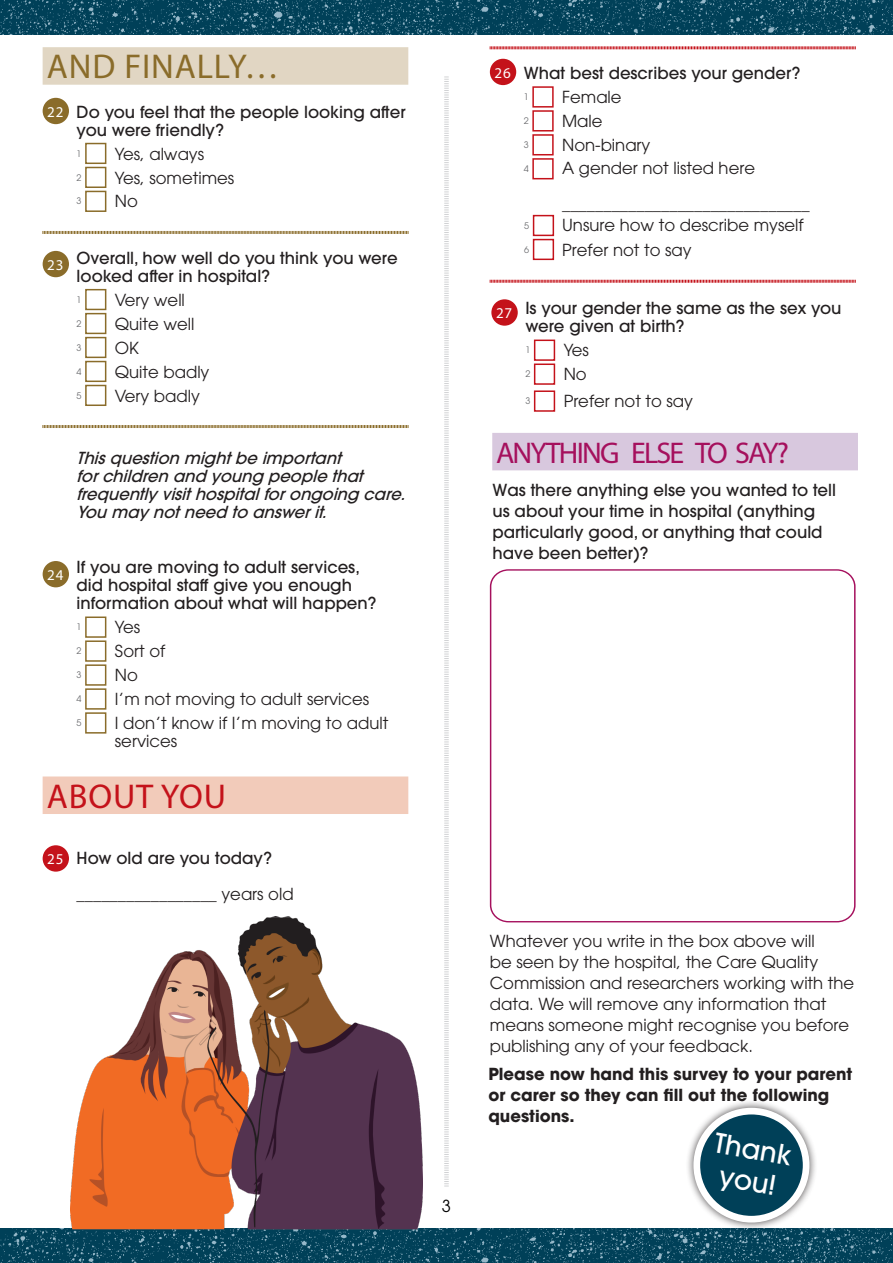
<style>
.page{position:relative;width:893px;height:1263px;background:#fff}
.page>*{position:absolute;margin:0;border:0;box-sizing:border-box;transform-origin:0 0}
.children_questions_m{font:500 35.7px/31.3px "ITC Avant Garde Std";color:#fff;text-align:center}
.A_head{font:34.5px "Myriad Pro";letter-spacing:.025em;color:#8a6c2a}
.A_head-2{font:34.5px "Myriad Pro";letter-spacing:.025em;color:#c4121a}
.A_head-3{font:30px "Myriad Pro";letter-spacing:-.06em;color:#a5105d}
.children_questions_m-2{font:500 27px/31.3px "ITC Avant Garde Std";color:#fff;text-align:center}
.children_questions_m-3{font:500 16.5px/18px "ITC Avant Garde Std";color:#231f20}
.children_questions_s{font:16.5px/23.5px "ITC Avant Garde Std";color:#231f20}
.children_questions_m-4{font:16.5px/21px "ITC Avant Garde Std";color:#231f20}
.children_questions_m-5{font:italic 500 16.5px/18px "ITC Avant Garde Std";color:#231f20}
.children_questions_m-6{font:700 16.5px/21px "ITC Avant Garde Std";color:#231f20}
.children_questions_s-2{font:500 16.5px "ITC Avant Garde Std";color:#231f20}
.question_number{font:16.5px "ITC Avant Garde Std";color:#000}
.question_number-2{font:15px "Myriad Pro";letter-spacing:.05em;color:#fff}
.children_questions_s-3{font:9px "ITC Avant Garde Std";color:#6c6d70}
</style>
<div class="page">
<img style="left:0;top:0;width:893px;height:34px">
<img style="left:0;top:1229px;width:893px;height:34px">
<svg style="left:444px;top:76px;width:5px;height:1111px"></svg>
<div style="left:43px;top:47px;width:365px;height:38px;background:#e1d6c3"></div>
<svg style="left:42px;top:231px;width:367px;height:3px"></svg>
<svg style="left:42px;top:425px;width:367px;height:3px"></svg>
<div style="left:43px;top:776px;width:365px;height:38px;background:#f2cbba"></div>
<div style="left:85px;top:143px;width:21px;height:21px;background:#fff;border:2px solid #8a6c2a"></div>
<div style="left:85px;top:167px;width:21px;height:21px;background:#fff;border:2px solid #8a6c2a"></div>
<div style="left:85px;top:191px;width:21px;height:21px;background:#fff;border:2px solid #8a6c2a"></div>
<div style="left:85px;top:289px;width:21px;height:21px;background:#fff;border:2px solid #8a6c2a"></div>
<div style="left:85px;top:313px;width:21px;height:21px;background:#fff;border:2px solid #8a6c2a"></div>
<div style="left:85px;top:337px;width:21px;height:21px;background:#fff;border:2px solid #8a6c2a"></div>
<div style="left:85px;top:361px;width:21px;height:21px;background:#fff;border:2px solid #8a6c2a"></div>
<div style="left:85px;top:385px;width:21px;height:21px;background:#fff;border:2px solid #8a6c2a"></div>
<div style="left:85px;top:616px;width:21px;height:22px;background:#fff;border:2px solid #8a6c2a"></div>
<div style="left:85px;top:640px;width:21px;height:22px;background:#fff;border:2px solid #8a6c2a"></div>
<div style="left:85px;top:664px;width:21px;height:22px;background:#fff;border:2px solid #8a6c2a"></div>
<div style="left:85px;top:688px;width:21px;height:22px;background:#fff;border:2px solid #8a6c2a"></div>
<div style="left:85px;top:712px;width:21px;height:22px;background:#fff;border:2px solid #8a6c2a"></div>
<div style="left:43px;top:561px;width:26px;height:26px;background:#8a6c2a;border-radius:50%"></div>
<div style="left:43px;top:845px;width:26px;height:27px;background:#c4121a;border-radius:50%"></div>
<div style="left:43px;top:98px;width:26px;height:26px;background:#8a6c2a;border-radius:50%"></div>
<div style="left:43px;top:251px;width:26px;height:26px;background:#8a6c2a;border-radius:50%"></div>
<div style="left:492px;top:433px;width:366px;height:37px;background:#d8c8de"></div>
<div style="left:490px;top:569px;width:365px;height:353px;border:1px solid #a5105d;border-radius:17px"></div>
<div style="left:685px;top:1099px;width:132px;height:132px;background:#231f20;opacity:.75"></div>
<div style="left:697px;top:1111px;width:109px;height:108px;background:#004058;border-radius:50%"></div>
<div style="left:693px;top:1108px;width:116px;height:114px;border:7px solid #fff;border-radius:50%"></div>
<svg style="left:490px;top:46px;width:366px;height:4px"></svg>
<svg style="left:490px;top:279px;width:366px;height:4px"></svg>
<div style="left:490px;top:59px;width:26px;height:26px;background:#c4121a;border-radius:50%"></div>
<div style="left:532px;top:86px;width:22px;height:22px;background:#fff;border:2px solid #c4121a"></div>
<div style="left:532px;top:110px;width:22px;height:22px;background:#fff;border:2px solid #c4121a"></div>
<div style="left:532px;top:134px;width:22px;height:21px;background:#fff;border:2px solid #c4121a"></div>
<div style="left:532px;top:158px;width:22px;height:21px;background:#fff;border:2px solid #c4121a"></div>
<div style="left:533px;top:215px;width:21px;height:21px;background:#fff;border:2px solid #c4121a"></div>
<div style="left:533px;top:239px;width:21px;height:21px;background:#fff;border:2px solid #c4121a"></div>
<div style="left:534px;top:340px;width:21px;height:21px;background:#fff;border:2px solid #c4121a"></div>
<div style="left:534px;top:363px;width:21px;height:22px;background:#fff;border:2px solid #c4121a"></div>
<div style="left:534px;top:390px;width:21px;height:22px;background:#fff;border:2px solid #c4121a"></div>
<div style="left:491px;top:299px;width:27px;height:27px;background:#c4121a;border-radius:50%"></div>
<img style="left:71px;top:916px;width:351px;height:314px">
<p class="A_head" style="left:47px;top:45px;width:234px">AND FINALLY…</p>
<p class="children_questions_m-3" style="left:77px;top:102px;width:330px">Do you feel that the people looking after you were friendly?</p>
<p class="children_questions_s-3" style="left:77px;top:148px;width:6px">1</p>
<p class="children_questions_s" style="left:115px;top:142px;width:91px">Yes, always</p>
<p class="children_questions_s-3" style="left:77px;top:172px;width:6px">2</p>
<p class="children_questions_s" style="left:115px;top:165px;width:121px">Yes, sometimes</p>
<p class="children_questions_s-3" style="left:77px;top:196px;width:6px">3</p>
<p class="children_questions_s" style="left:115px;top:189px;width:25px">No</p>
<p class="question_number-2" style="left:47px;top:102px;width:18px">22</p>
<p class="question_number-2" style="left:47px;top:255px;width:18px">23</p>
<p class="children_questions_m-3" style="left:77px;top:249px;width:322px">Overall, how well do you think you were looked after in hospital?</p>
<p class="children_questions_s-3" style="left:77px;top:294px;width:6px">1</p>
<p class="children_questions_s" style="left:115px;top:288px;width:72px">Very well</p>
<p class="children_questions_s-3" style="left:77px;top:318px;width:6px">2</p>
<p class="children_questions_s" style="left:115px;top:312px;width:81px">Quite well</p>
<p class="children_questions_s-3" style="left:77px;top:342px;width:6px">3</p>
<p class="children_questions_s" style="left:115px;top:336px;width:26px">OK</p>
<p class="children_questions_s-3" style="left:77px;top:366px;width:6px">4</p>
<p class="children_questions_s" style="left:115px;top:359px;width:96px">Quite badly</p>
<p class="children_questions_s-3" style="left:77px;top:390px;width:6px">5</p>
<p class="children_questions_s" style="left:115px;top:383px;width:86px">Very badly</p>
<p class="children_questions_m-5" style="left:77px;top:449px;width:335px">Thisquestionmightbe important forchildrenand young people that frequentlyvisithospitalforongoing care.<br>Youmaynotneed to answerit.</p>
<p class="children_questions_m-3" style="left:77px;top:558px;width:301px">If you are moving to adult services, did hospital staff give you enough information about what will happen?</p>
<p class="children_questions_s-3" style="left:77px;top:621px;width:6px">1</p>
<p class="children_questions_s" style="left:115px;top:615px;width:27px">Yes</p>
<p class="children_questions_s-3" style="left:77px;top:645px;width:6px">2</p>
<p class="children_questions_s" style="left:115px;top:639px;width:52px">Sort of</p>
<p class="children_questions_s-3" style="left:77px;top:669px;width:6px">3</p>
<p class="children_questions_s" style="left:115px;top:663px;width:25px">No</p>
<p class="children_questions_s-3" style="left:77px;top:693px;width:6px">4</p>
<p class="children_questions_s" style="left:115px;top:687px;width:256px">I’m not moving to adult services</p>
<p class="children_questions_s-3" style="left:77px;top:717px;width:6px">5</p>
<p class="children_questions_s" style="left:115px;top:714px;width:275px;line-height:18px">I don’t know if I’m moving to adult services</p>
<p class="A_head-2" style="left:47px;top:775px;width:181px">ABOUT YOU</p>
<p class="question_number-2" style="left:47px;top:565px;width:18px">24</p>
<p class="question_number-2" style="left:47px;top:850px;width:18px">25</p>
<p class="children_questions_s-2" style="left:77px;top:847px;width:197px">How old are you today?</p>
<p class="children_questions_s" style="left:77px;top:882px;width:219px">_________________ years old</p>
<p class="question_number" style="left:442px;top:1196px;width:11px">3</p>
<p class="question_number-2" style="left:495px;top:63px;width:18px">26</p>
<p class="children_questions_m-3" style="left:524px;top:64px;width:278px">What best describes your gender?</p>
<p class="children_questions_s-3" style="left:524px;top:91px;width:6px">1</p>
<p class="children_questions_s-3" style="left:524px;top:115px;width:6px">2</p>
<p class="children_questions_s-3" style="left:524px;top:139px;width:6px">3</p>
<p class="children_questions_s-3" style="left:524px;top:163px;width:6px">4</p>
<p class="children_questions_s" style="left:562px;top:85px;width:194px">Female<br>Male<br>Non-binary<br>A gender not listed here</p>
<p class="children_questions_s" style="left:562px;top:194px;width:249px;line-height:20.7px">______________________________<br>Unsure how to describe myself</p>
<p class="children_questions_s" style="left:562px;top:238px;width:131px">Prefer not to say</p>
<p class="children_questions_s-3" style="left:524px;top:220px;width:6px">5</p>
<p class="children_questions_s-3" style="left:524px;top:244px;width:6px">6</p>
<p class="question_number-2" style="left:496px;top:304px;width:18px">27</p>
<p class="children_questions_m-3" style="left:525px;top:299px;width:318px">Is your gender the same as the sex you were given at birth?</p>
<p class="children_questions_s-3" style="left:525px;top:344px;width:6px">1</p>
<p class="children_questions_s" style="left:564px;top:338px;width:27px">Yes</p>
<p class="children_questions_s-3" style="left:525px;top:368px;width:6px">2</p>
<p class="children_questions_s" style="left:564px;top:362px;width:25px">No</p>
<p class="children_questions_s-3" style="left:525px;top:395px;width:6px">3</p>
<p class="children_questions_s" style="left:564px;top:389px;width:131px">Prefer not to say</p>
<p class="A_head-3" style="left:496px;top:434px;width:294px">ANYTHING ELSE TO SAY?</p>
<p class="children_questions_m-3" style="left:492px;top:479px;width:345px;line-height:21px">Was there anything else you wanted to tell us about your time in hospital (anything particularly good, or anything that could have been better)?</p>
<p class="children_questions_m-4" style="left:490px;top:930px;width:366px">Whatever you write in the box above will<br>be seen by the hospital, the Care Quality Commission and researchers working with the data. We will remove any information that means someone might recognise you before publishing any of your feedback.</p>
<p class="children_questions_m-6" style="left:488px;top:1063px;width:365px">Please now hand this survey to your parent or carer so they can fill out the following questions.</p>
<p class="children_questions_m-2" style="left:718px;top:1127px;width:80px;rotate:10deg">Thank you!</p>
<p class="children_questions_m" style="left:707px;top:1131px;width:105px;rotate:10deg">Thank you!</p>
</div>
